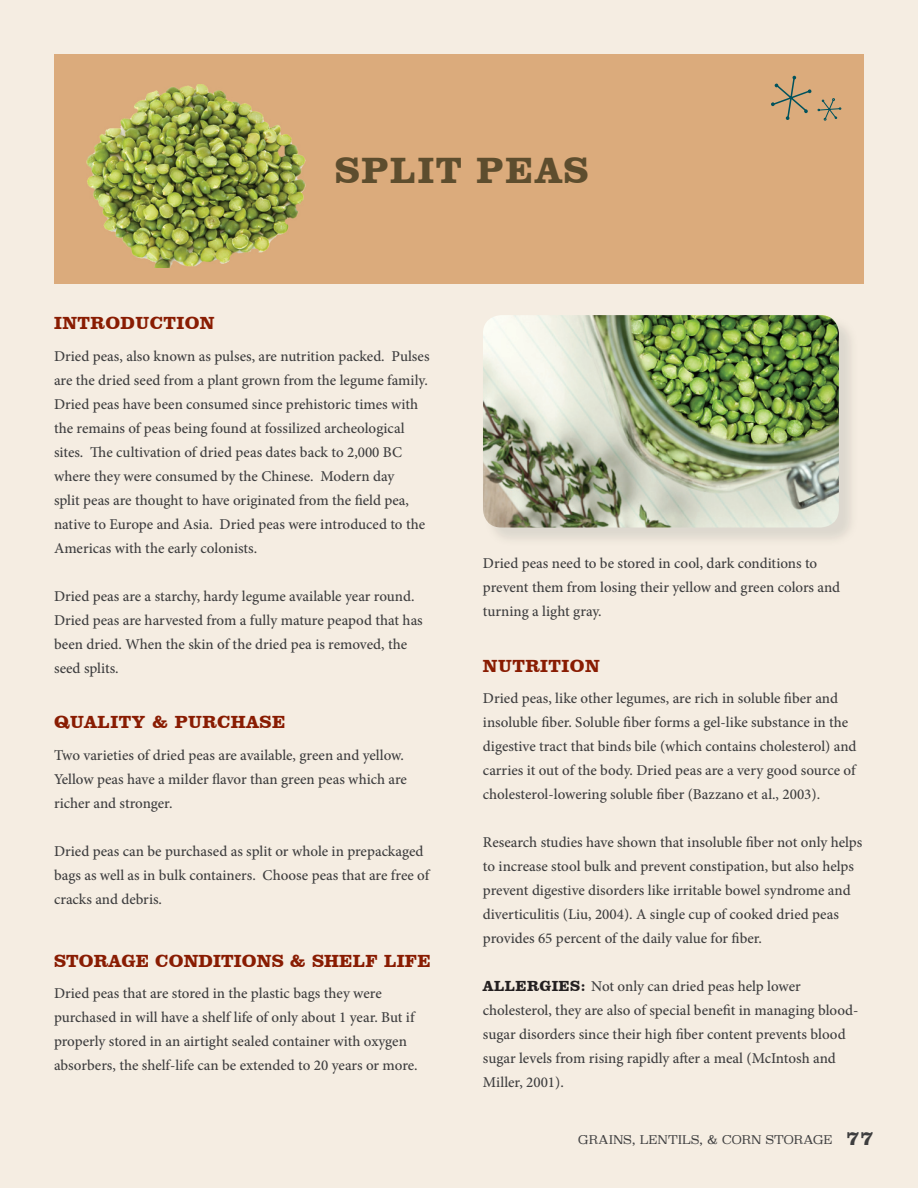
<style>
.page{position:relative;width:918px;height:1188px;background:#f5ede2}
.page>*{position:absolute;margin:0;border:0;box-sizing:border-box;transform-origin:0 0}
.t1{font:700 37.5px "Clarendon BT";letter-spacing:.04em;color:#5d4d2e}
.t2{font:700 18px "Clarendon BT";letter-spacing:.025em;color:#891c02}
.t3{font:500 15px/24px "Minion Pro";color:#3e3e3f}
.t4{font:12px "Superclarendon Lt";color:#3e3e3f}
.s1{font-family:"Clarendon BT";font-weight:700;color:#231f20}
.s2{font-family:"Clarendon BT";font-weight:700;font-size:21px}
</style>
<div class="page">
<img style="left:483px;top:315px;width:356px;height:213px">
<div style="left:54px;top:54px;width:810px;height:229px;background:#dbab7c"></div>
<img style="left:87px;top:84px;width:218px;height:183px">
<svg style="left:771px;top:76px;width:71px;height:45px"></svg>
<h1 class="t1" style="left:335px;top:147px;width:255px">SPLIT PEAS</h1>
<p class="t2" style="left:54px;top:312px;width:162px">INTRODUCTION</p>
<p class="t3" style="left:54px;top:344px;width:377px">Dried peas, also known as pulses, are nutrition packed. Pulses are the dried seed from a plant grown from the legume family.<br>Dried peas have been consumed since prehistoric times with the remains of peas being found at fossilized archeological sites. The cultivation of dried peas dates back to 2,000 BC where they were consumed by the Chinese. Modern day<br>split peas are thought to have originated from the field pea, native to Europe and Asia. Dried peas were introduced to the Americas with the early colonists.</p>
<p class="t3" style="left:54px;top:584px;width:370px">Dried peas are a starchy, hardy legume available year round.<br>Dried peas are harvested from a fully mature peapod that has been dried. When the skin of the dried pea is removed, the seed splits.</p>
<p class="t2" style="left:54px;top:711px;width:233px">QUALITY &amp; PURCHASE</p>
<p class="t3" style="left:54px;top:743px;width:354px">Two varieties of dried peas are available, green and yellow.<br>Yellow peas have a milder flavor than green peas which are richer and stronger.</p>
<p class="t3" style="left:54px;top:839px;width:377px">Dried peas can be purchased as split or whole in prepackaged bags as well as in bulk containers. Choose peas that are free of cracks and debris.</p>
<p class="t2" style="left:54px;top:949px;width:378px">STORAGE CONDITIONS &amp; SHELF LIFE</p>
<p class="t3" style="left:54px;top:982px;width:365px">Dried peas that are stored in the plastic bags they were purchased in will have a shelf life of only about 1 year. But if properly stored in an airtight sealed container with oxygen absorbers, the shelf-life can be extended to 20 years or more.</p>
<p class="t3" style="left:483px;top:551px;width:359px">Dried peas need to be stored in cool, dark conditions to prevent them from losing their yellow and green colors and turning a light gray.</p>
<p class="t2" style="left:483px;top:654px;width:118px">NUTRITION</p>
<p class="t3" style="left:483px;top:686px;width:375px">Dried peas, like other legumes, are rich in soluble fiber and insoluble fiber. Soluble fiber forms a gel-like substance in the digestive tract that binds bile (which contains cholesterol) and carries it out of the body. Dried peas are a very good source of cholesterol-lowering soluble fiber (Bazzano et al., 2003).</p>
<p class="t3" style="left:483px;top:830px;width:381px">Research studies have shown that insoluble fiber not only helps to increase stool bulk and prevent constipation, but also helps prevent digestive disorders like irritable bowel syndrome and diverticulitis (Liu, 2004). A single cup of cooked dried peas provides 65 percent of the daily value for fiber.</p>
<p class="t3" style="left:483px;top:974px;width:377px"><span class="s1">ALLERGIES:</span> Not only can dried peas help lower cholesterol, they are also of special benefit in managing blood&shy;sugar disorders since their high fiber content prevents blood sugar levels from rising rapidly after a meal (McIntosh and Miller, 2001).</p>
<p class="t4" style="left:578px;top:1132px;width:297px">GRAINS, LENTILS, &amp; CORN STORAGE <span class="s2">77</span></p>
</div>
